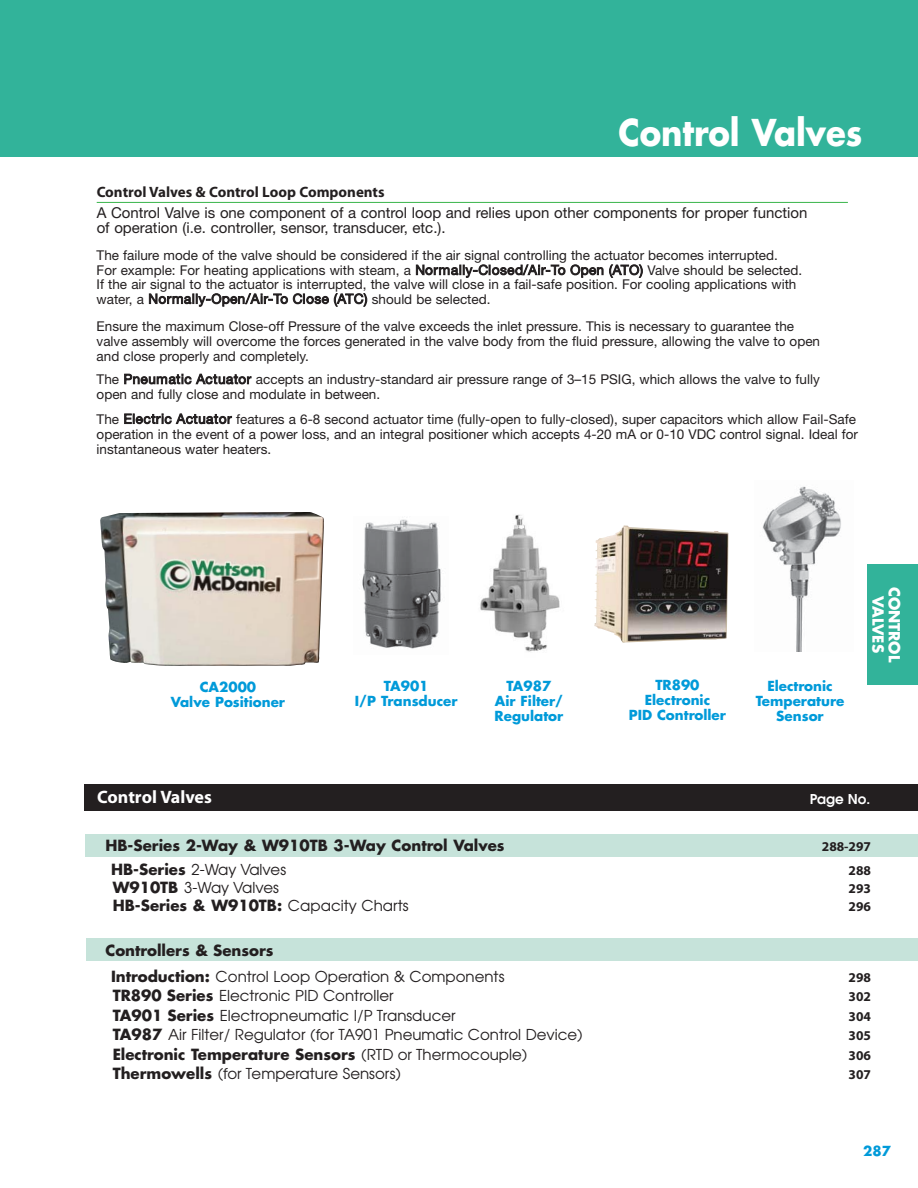
<style>
.page{position:relative;width:918px;height:1188px;background:#fff}
.page>*{position:absolute;margin:0;border:0;box-sizing:border-box;transform-origin:0 0}
.t1{font:700 36px "Futura";color:#fff;scale:.9 1}
.t2{font:700 18px "Myriad";color:#fff}
.t3{font:15px "Avant Garde";color:#231f20}
.t4{font:15px/15px "Helvetica Neue";color:#231f20}
.t5{font:700 15px "Futura";color:#231f20}
.t6{font:700 15px "Myriad";color:#231f20}
.t7{font:700 15px/16.5px "Futura";color:#fff;text-align:center}
.t8{font:13.5px/15px "Helvetica Neue";color:#231f20}
.t9{font:700 13.5px/15px "Futura";color:#009ad9;text-align:center}
.t10{font:700 13.5px "Myriad";color:#231f20}
.t11{font:600 13.5px "Avant Garde";color:#fff}
.s1{font-family:"Futura";font-weight:700}
.s2{font-family:"Avant Garde";font-weight:400}
</style>
<div class="page">
<div style="left:86px;top:938px;width:832px;height:23px;background:#c6e3da"></div>
<div style="left:85px;top:834px;width:833px;height:23px;background:#c6e3da"></div>
<div style="left:0;top:0;width:918px;height:157px;background:#32b39a"></div>
<img style="left:762px;top:486px;width:79px;height:166px">
<img style="left:362px;top:519px;width:79px;height:130px">
<img style="left:480px;top:514px;width:80px;height:138px">
<div style="left:85px;top:784px;width:833px;height:27px;background:#231f20"></div>
<div style="left:867px;top:564px;width:51px;height:121px;background:#32b39a"></div>
<img style="left:594px;top:526px;width:135px;height:117px">
<img style="left:100px;top:512px;width:224px;height:154px">
<hr style="left:97px;top:202px;width:751px;height:1px;background:#39b54a">
<h1 class="t1" style="left:618px;top:116px;width:273px">Control Valves</h1>
<p class="t6" style="left:97px;top:186px;width:289px">Control Valves &amp; Control Loop Components</p>
<p class="t4" style="left:97px;top:207px;width:712px">A Control Valve is one component of a control loop and relies upon other components for proper function of operation (i.e. controller, sensor, transducer, etc.).</p>
<p class="t8" style="left:97px;top:250px;width:707px;line-height:14.4px">The failure mode of the valve should be considered if the air signal controlling the actuator becomes interrupted.<br>For example: For heating applications with steam, a Normally-Closed/Air-To Open (ATO) Valve should be selected.<br>If the air signal to the actuator is interrupted, the valve will close in a fail-safe position. For cooling applications with water, a Normally-Open/Air-To Close (ATC) should be selected.</p>
<p class="t8" style="left:97px;top:320px;width:725px">Ensure the maximum Close-off Pressure of the valve exceeds the inlet pressure. This is necessary to guarantee the valve assembly will overcome the forces generated in the valve body from the fluid pressure, allowing the valve to open and close properly and completely.</p>
<p class="t8" style="left:97px;top:373px;width:725px">The Pneumatic Actuator accepts an industry-standard air pressure range of 3–15 PSIG, which allows the valve to fully open and fully close and modulate in between.</p>
<p class="t8" style="left:97px;top:413px;width:763px">The Electric Actuator features a 6-8 second actuator time (fully-open to fully-closed), super capacitors which allow Fail-Safe operation in the event of a power loss, and an integral positioner which accepts 4-20 mA or 0-10 VDC control signal. Ideal for instantaneous water heaters.</p>
<p class="t9" style="left:171px;top:681px;width:116px">CA2000<br>Valve Positioner</p>
<p class="t9" style="left:355px;top:680px;width:104px">TA901<br>I/P Transducer</p>
<p class="t9" style="left:495px;top:679px;width:70px">TA987<br>Air Filter/<br>Regulator</p>
<p class="t9" style="left:629px;top:678px;width:99px">TR890<br>Electronic<br>PID Controller</p>
<p class="t9" style="left:756px;top:680px;width:90px">Electronic<br>Temperature<br>Sensor</p>
<p class="t7" style="left:901px;top:587px;width:77px;rotate:90deg">CONTROL<br>VALVES</p>
<h2 class="t2" style="left:97px;top:790px;width:116px">Control Valves</h2>
<p class="t11" style="left:810px;top:794px;width:62px">Page No.</p>
<p class="t5" style="left:105px;top:839px;width:401px">HB-Series 2-Way &amp; W910TB 3-Way Control Valves</p>
<p class="t10" style="left:822px;top:842px;width:51px">288-297</p>
<p class="t3" style="left:111px;top:864px;width:177px"><span class="s1">HB-Series</span> 2-Way Valves</p>
<p class="t10" style="left:849px;top:865px;width:24px">288</p>
<p class="t3" style="left:113px;top:882px;width:168px"><span class="s1">W910TB</span> 3-Way Valves</p>
<p class="t10" style="left:849px;top:883px;width:24px">293</p>
<p class="t5" style="left:113px;top:898px;width:298px">HB-Series &amp; W910TB: <span class="s2">Capacity Charts</span></p>
<p class="t10" style="left:849px;top:901px;width:24px">296</p>
<p class="t5" style="left:105px;top:943px;width:170px">Controllers &amp; Sensors</p>
<p class="t3" style="left:111px;top:971px;width:395px"><span class="s1">Introduction:</span> Control Loop Operation &amp; Componen ts</p>
<p class="t10" style="left:849px;top:972px;width:24px">298</p>
<p class="t3" style="left:113px;top:990px;width:282px"><span class="s1">TR890 Series</span> Electronic PID Controller</p>
<p class="t10" style="left:849px;top:992px;width:24px">302</p>
<p class="t3" style="left:113px;top:1010px;width:344px"><span class="s1">TA901 Series</span> Electropneumatic I/P Transducer</p>
<p class="t10" style="left:849px;top:1011px;width:24px">304</p>
<p class="t3" style="left:113px;top:1029px;width:472px"><span class="s1">TA987</span> Air Filter/ Regulator (for TA901 Pneumatic Control Device)</p>
<p class="t10" style="left:849px;top:1031px;width:24px">305</p>
<p class="t5" style="left:113px;top:1047px;width:416px">Electronic Temperature Sensors <span class="s2">(RTD or Thermocouple)</span></p>
<p class="t10" style="left:849px;top:1050px;width:24px">306</p>
<p class="t3" style="left:113px;top:1068px;width:290px"><span class="s1">Thermowells</span> (for Temperature Sensors)</p>
<p class="t10" style="left:849px;top:1070px;width:24px">307</p>
<p class="t9" style="left:863px;top:1145px;width:29px">287</p>
</div>
